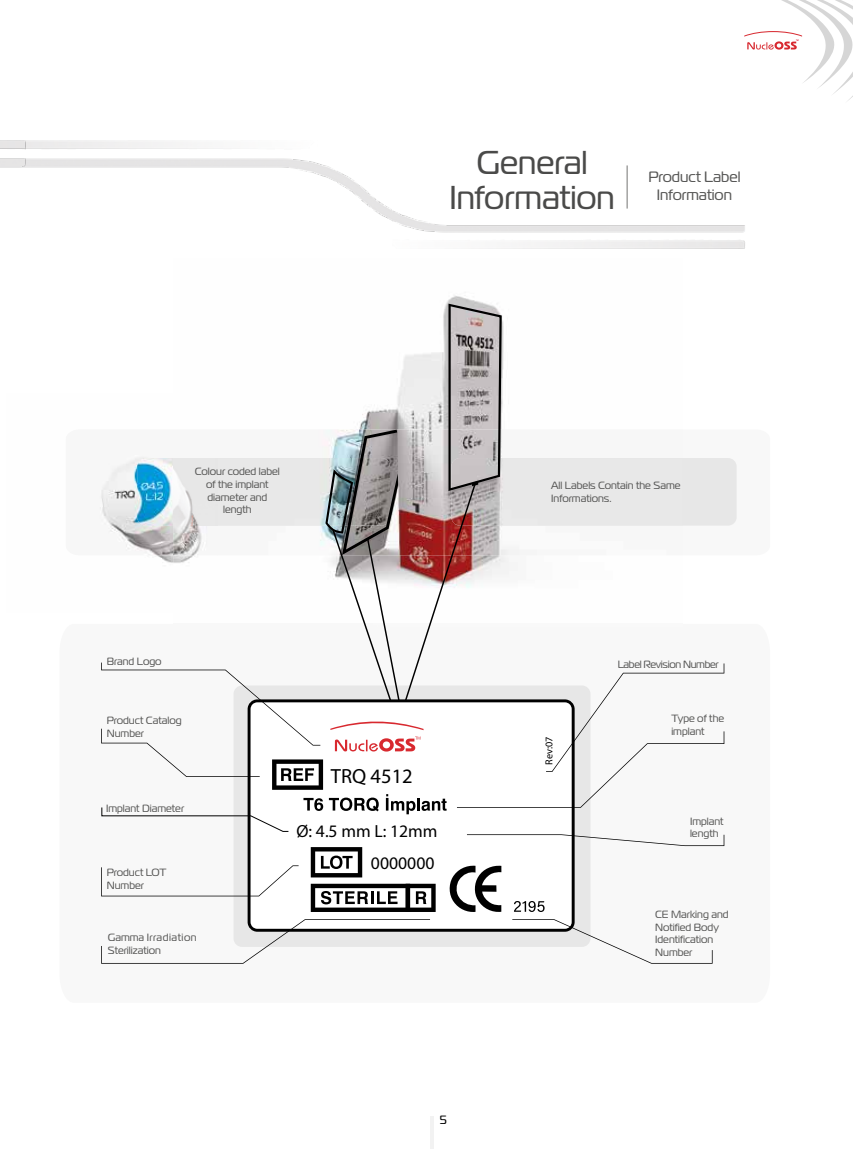
<style>
.page{position:relative;width:853px;height:1149px;background:#fff}
.page>*{position:absolute;margin:0;border:0;box-sizing:border-box;transform-origin:0 0}
.t1{font:33px/34.5px "Magistral";color:#4a4a49;text-align:center}
.t2{font:20.55px "Myriad Pro";color:#000}
.t3{font:17.7px "Myriad Pro";color:#000}
.t4{font:17.55px "Myriad Pro";color:#000}
.t5{font:15px/18px "Magistral";color:#575756;text-align:center}
.t6{font:12px "Magistral";color:#000}
.t7{font:10.5px/12.6px "Magistral";color:#575756}
.t8{font:10.5px "Magistral";letter-spacing:-.03em;color:#575756}
.t9{font:10.2px "Myriad Pro";color:#000}
</style>
<div class="page">
<hr style="left:430px;top:1115px;width:3px;height:33px;background:#f2f2f2">
<svg style="left:744px;top:0;width:109px;height:101px"></svg>
<div style="left:451px;top:458px;width:285px;height:67px;background:#e7e7e7;border-radius:8px"></div>
<img style="left:446px;top:295px;width:58px;height:134px">
<img style="left:217px;top:429px;width:465px;height:126px">
<img style="left:501px;top:458px;width:181px;height:67px">
<div style="left:217px;top:458px;width:108px;height:67px;background:#e8e8e8"></div>
<img style="left:100px;top:456px;width:117px;height:111px">
<svg style="left:101px;top:662px;width:623px;height:301px"></svg>
<svg style="left:101px;top:865px;width:197px;height:31px"></svg>
<svg style="left:325px;top:303px;width:176px;height:398px"></svg>
<img style="left:31px;top:158px;width:714px;height:75px">
<svg style="left:101px;top:806px;width:188px;height:25px"></svg>
<hr style="left:626px;top:165px;width:2px;height:43px;background:#9d9d9c">
<img style="left:0;top:158px;width:31px;height:10px">
<img style="left:0;top:140px;width:26px;height:9px">
<p class="t7" style="left:195px;top:465px;width:86px;text-align:center">Colour coded label of the implant diameter and length</p>
<h1 class="t1" style="left:449px;top:145px;width:167px">General<br>Information</h1>
<h3 class="t5" style="left:648px;top:167px;width:94px">Product Label<br>Information</h3>
<p class="t7" style="left:551px;top:479px;width:131px">All Labels Contain the Same<br>Informations.</p>
<p class="t7" style="left:107px;top:654px;width:56px">Brand Logo</p>
<p class="t8" style="left:617px;top:657px;width:103px">Label Revision Number</p>
<p class="t7" style="left:107px;top:714px;width:76px">Product Catalog<br>Number</p>
<p class="t7" style="left:106px;top:801px;width:80px">Implant Diameter</p>
<p class="t7" style="left:107px;top:865px;width:61px">Product LOT<br>Number</p>
<p class="t7" style="left:108px;top:931px;width:90px">Gamma Irradiation<br>Sterilization</p>
<h2 class="t2" style="left:331px;top:763px;width:83px">TRQ 4512</h2>
<h3 class="t4" style="left:296px;top:819px;width:142px">Ø: 4.5 mm L: 12mm</h3>
<h3 class="t3" style="left:371px;top:851px;width:65px">0000000</h3>
<p class="t6" style="left:439px;top:1112px;width:9px">5</p>
<p class="t9" style="left:543px;top:764px;width:30px;rotate:-90deg">Rev:07</p>
<p class="t7" style="left:671px;top:711px;width:54px">Type of the implant</p>
<p class="t7" style="left:690px;top:814px;width:35px">Implant length</p>
<p class="t7" style="left:655px;top:907px;width:75px">CE Marking and<br>Notified Body<br>Identification<br>Number</p>
</div>
